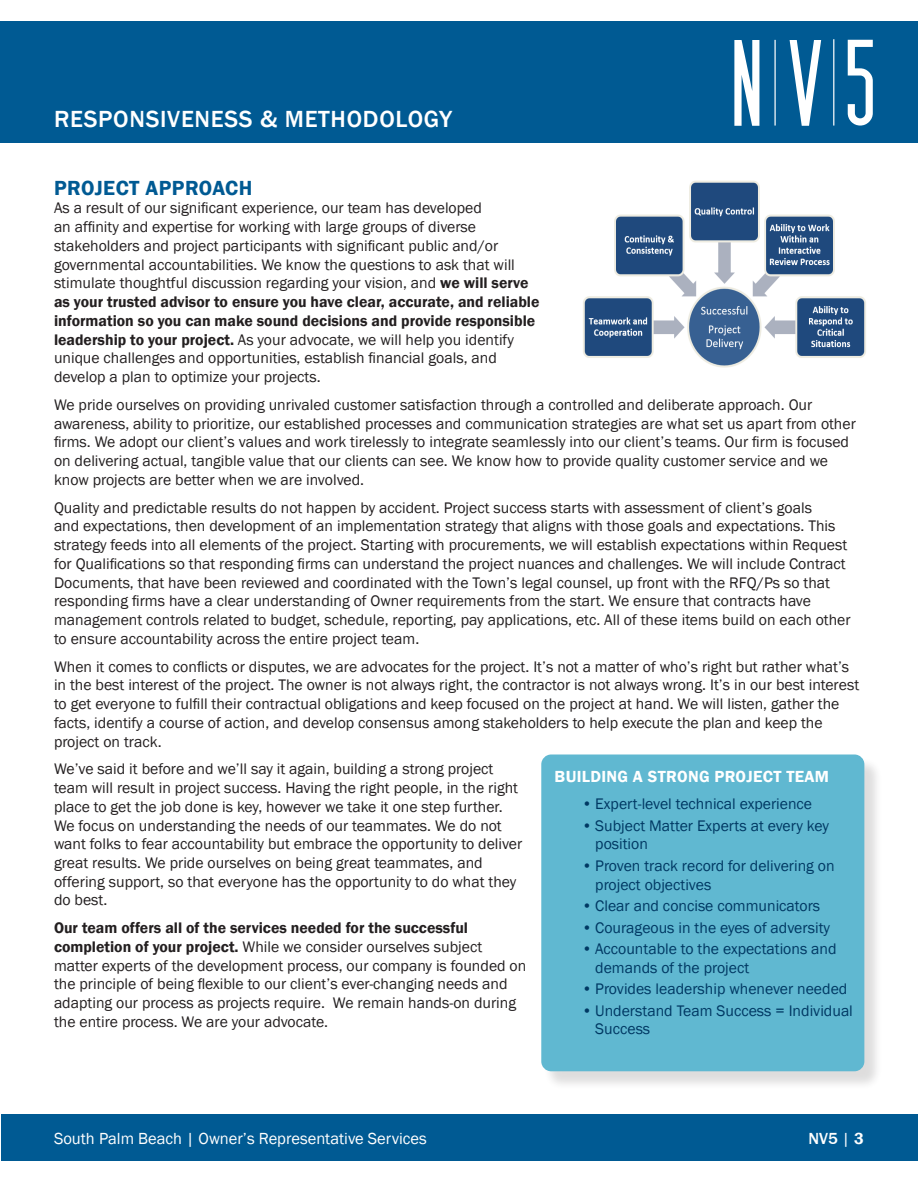
<style>
.page{position:relative;width:918px;height:1188px;background:#fff}
.page>*{position:absolute;margin:0;border:0;box-sizing:border-box;transform-origin:0 0}
.t1{font:500 24px "Franklin Gothic";letter-spacing:.03em;color:#fff}
.t2{font:600 21px "Franklin Gothic";letter-spacing:.02em;color:#005a93}
.t3{font:16.5px "Franklin Gothic";color:#fff}
.t4{font:600 16.5px "Franklin Gothic";letter-spacing:.02em;color:#fff}
.t5{font:500 16.5px "Franklin Gothic";color:#fff}
.t6{font:15.75px/18.8px "Franklin Gothic";color:#231f20}
.t7{font:15.75px/18.8px "Franklin Gothic";color:#003863}
.s1{font-weight:600}
.s2{font-weight:400}
</style>
<div class="page">
<div style="left:0;top:22px;width:918px;height:121px;background:#005a93"></div>
<svg style="left:734px;top:40px;width:25px;height:86px"></svg>
<svg style="left:790px;top:40px;width:31px;height:86px"></svg>
<hr style="left:833px;top:39px;width:1px;height:87px;background:#fff">
<hr style="left:774px;top:40px;width:2px;height:86px;background:#fff">
<svg style="left:848px;top:40px;width:25px;height:86px"></svg>
<img style="left:583px;top:180px;width:283px;height:188px">
<div style="left:544px;top:757px;width:339px;height:333px;background:#231f20;opacity:.15"></div>
<div style="left:541px;top:754px;width:323px;height:317px;background:#60b8d1;border-radius:10px"></div>
<div style="left:2px;top:1114px;width:916px;height:47px;background:#005a93"></div>
<h1 class="t1" style="left:54px;top:104px;width:400px">RESPONSIVENESS &amp; METHODOLOGY</h1>
<h2 class="t2" style="left:54px;top:175px;width:200px">PROJECT APPROACH</h2>
<p class="t6" style="left:54px;top:199px;width:487px">As a result of our significant experience, our team has developed<br>an affinity and expertise for working with large groups of diverse stakeholders and project participants with significant public and/or governmental accountabilities. We know the questions to ask that will stimulate thoughtful discussion regarding your vision, and <span class="s1">we will serve as your trusted advisor to ensure you have clear, accurate, and reliable information so you can make sound decisions and provide responsible leadership to your project.</span> As your advocate, we will help you identify unique challenges and opportunities, establish financial goals, and develop a plan to optimize your projects.</p>
<p class="t6" style="left:54px;top:396px;width:803px">We pride ourselves on providing unrivaled customer satisfaction through a controlled and deliberate approach. Our awareness, ability to prioritize, our established processes and communication strategies are what set us apart from other firms. We adopt our client’s values and work tirelessly to integrate seamlessly into our client’s teams. Our firm is focused on delivering actual, tangible value that our clients can see. We know how to provide quality customer service and we know projects are better when we are involved.</p>
<p class="t6" style="left:54px;top:498px;width:798px">Quality and predictable results do not happen by accident. Project success starts with assessment of client’s goals<br>and expectations, then development of an implementation strategy that aligns with those goals and expectations. This strategy feeds into all elements of the project. Starting with procurements, we will establish expectations within Request for Qualifications so that responding firms can understand the project nuances and challenges. We will include Contract Documents, that have been reviewed and coordinated with the Town’s legal counsel, up front with the RFQ/Ps so that responding firms have a clear understanding of Owner requirements from the start. We ensure that contracts have management controls related to budget, schedule, reporting, pay applications, etc. All of these items build on each other to ensure accountability across the entire project team.</p>
<p class="t6" style="left:54px;top:657px;width:807px">When it comes to conflicts or disputes, we are advocates for the project. It’s not a matter of who’s right but rather what’s in the best interest of the project. The owner is not always right, the contractor is not always wrong. It’s in our best interest to get everyone to fulfill their contractual obligations and keep focused on the project at hand. We will listen, gather the facts, identify a course of action, and develop consensus among stakeholders to help execute the plan and keep the project on track.</p>
<p class="t6" style="left:54px;top:760px;width:470px">We’ve said it before and we’ll say it again, building a strong project team will result in project success. Having the right people, in the right place to get the job done is key, however we take it one step further.<br>We focus on understanding the needs of our teammates. We do not want folks to fear accountability but embrace the opportunity to deliver great results. We pride ourselves on being great teammates, and offering support, so that everyone has the opportunity to do what they do best.</p>
<p class="t6" style="left:54px;top:919px;width:474px"><span class="s1">Our team offers all of the services needed for the successful completion of your project.</span> While we consider ourselves subject matter experts of the development process, our company is founded on the principle of being flexible to our client’s ever-changing needs and adapting our process as projects require. We remain hands-on during the entire process. We are your advocate.</p>
<p class="t4" style="left:555px;top:766px;width:276px">BUILDING A STRONG PROJECT TEAM</p>
<p class="t7" style="left:582px;top:795px;width:232px">• Expert-level technical experience</p>
<p class="t7" style="left:595px;top:816px;width:235px;text-indent:-13px">• Subject Matter Experts at every key position</p>
<p class="t7" style="left:595px;top:857px;width:241px;text-indent:-13px">• Proven track record for delivering on project objectives</p>
<p class="t7" style="left:582px;top:897px;width:240px">• Clear and concise communicators</p>
<p class="t7" style="left:582px;top:918px;width:250px">• Courageous in the eyes of adversity</p>
<p class="t7" style="left:595px;top:940px;width:243px;text-indent:-13px">• Accountable to the expectations and demands of the project</p>
<p class="t7" style="left:582px;top:980px;width:267px">• Provides leadership whenever needed</p>
<p class="t7" style="left:595px;top:1001px;width:259px;text-indent:-13px">• Understand Team Success = Individual<br>Success</p>
<p class="t3" style="left:54px;top:1129px;width:374px">South Palm Beach | Owner’s Representative Services</p>
<p class="t5" style="left:809px;top:1129px;width:57px">NV5 <span class="s2">|</span> <span class="s1">3</span></p>
</div>
